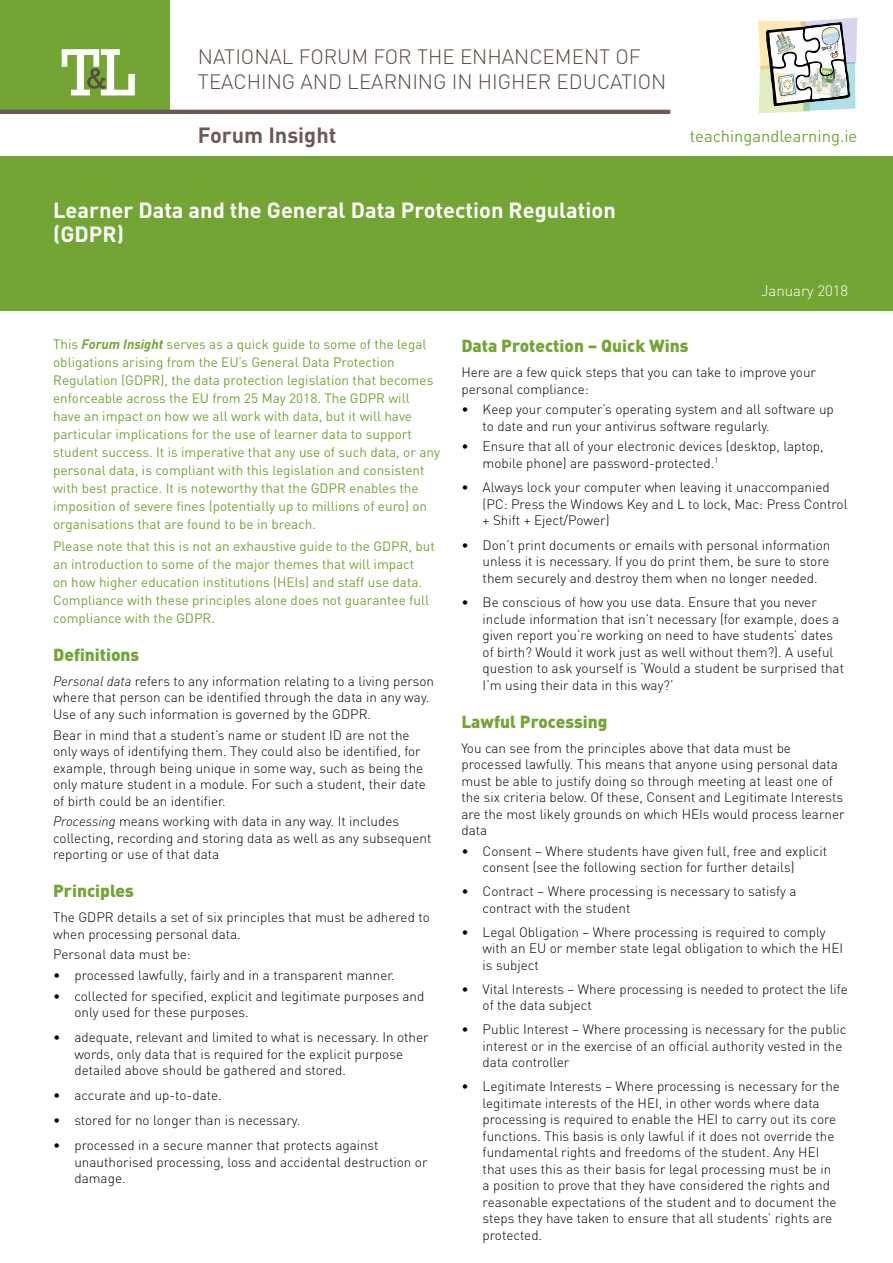
<style>
.page{position:relative;width:893px;height:1263px;background:#fff}
.page>*{position:absolute;margin:0;border:0;box-sizing:border-box;transform-origin:0 0}
.t1{font:700 21.75px/23.2px "DIN";color:#fff}
.t2{font:700 21.75px "DIN";color:#6d5a54}
.t3{font:900 21px "DIN";color:#fff}
.t4{font:300 20.55px/25px "DIN";color:#5a4a42}
.t5{font:900 17.25px "DIN";color:#73a534}
.t6{font:16.5px "DIN";color:#73a534}
.t7{font:300 15px "DIN";color:#fff}
.t8{font:300 13.5px/16.5px "DIN";color:#000}
.t9{font:13.5px/18px "DIN";color:#73a534}
.s1{font-weight:700;font-style:italic}
.s2{font-style:italic}
</style>
<div class="page">
<div style="left:0;top:0;width:170px;height:112px;background:#73a534"></div>
<svg style="left:62px;top:49px;width:73px;height:46px"></svg>
<hr style="left:0;top:110px;width:670px;height:4px;background:#6d5a54">
<div style="left:0;top:157px;width:893px;height:154px;background:#73a534"></div>
<img style="left:758px;top:18px;width:99px;height:95px">
<h3 class="t4" style="left:198px;top:43px;width:470px">NATIONAL FORUM FOR THE ENHANCEMENT OF<br>TEACHING AND LEARNING IN HIGHER EDUCATION</h3>
<h1 class="t2" style="left:198px;top:121px;width:140px">Forum Insight</h1>
<h1 class="t1" style="left:53px;top:198px;width:564px">Learner Data and the General Data Protection Regulation (GDPR)</h1>
<h2 class="t3" style="left:53px;top:200px;width:423px">Learning Analytics: Benefits for Institutions</h2>
<p class="t6" style="left:690px;top:125px;width:169px">teachingandlearning.ie</p>
<p class="t7" style="left:715px;top:275px;width:95px">February 2017</p>
<p class="t7" style="left:761px;top:281px;width:89px">January 2018</p>
<p class="t9" style="left:53px;top:335px;width:388px">This <span class="s1">Forum Insight</span> serves as a quick guide to some of the legal obligations arising from the EU’s General Data Protection Regulation (GDPR), the data protection legislation that becomes enforceable across the EU from 25 May 2018. The GDPR will have an impact on how we all work with data, but it will have particular implications for the use of learner data to support student success. It is imperative that any use of such data, or any personal data, is compliant with this legislation and consistent with best practice. It is noteworthy that the GDPR enables the imposition of severe fines (potentially up to millions of euro) on organisations that are found to be in breach.</p>
<p class="t9" style="left:53px;top:537px;width:383px">Please note that this is not an exhaustive guide to the GDPR, but an introduction to some of the major themes that will impact<br>on how higher education institutions (HEIs) and staff use data.<br>Compliance with these principles alone does not guarantee full compliance with the GDPR.</p>
<p class="t5" style="left:53px;top:643px;width:88px">Definitions</p>
<p class="t8" style="left:53px;top:673px;width:382px"><span class="s2">Personal data</span> refers to any information relating to a living person where that person can be identified through the data in any way.<br>Use of any such information is governed by the GDPR.</p>
<p class="t8" style="left:53px;top:726px;width:374px">Bear in mind that a student’s name or student ID are not the only ways of identifying them. They could also be identified, for example, through being unique in some way, such as being the only mature student in a module. For such a student, their date of birth could be an identifier.</p>
<p class="t8" style="left:53px;top:813px;width:380px"><span class="s2">Processing</span> means working with data in any way. It includes collecting, recording and storing data as well as any subsequent reporting or use of that data</p>
<p class="t5" style="left:53px;top:879px;width:82px">Principles</p>
<p class="t8" style="left:53px;top:909px;width:378px">The GDPR details a set of six principles that must be adhered to when processing personal data.</p>
<p class="t8" style="left:53px;top:946px;width:139px">Personal data must be:</p>
<p class="t8" style="left:53px;top:967px;width:343px">• processed lawfully, fairly and in a transparent manner.</p>
<p class="t8" style="left:74px;top:988px;width:351px;text-indent:-21px">• collected for specified, explicit and legitimate purposes and only used for these purposes.</p>
<p class="t8" style="left:74px;top:1029px;width:356px;text-indent:-21px">• adequate, relevant and limited to what is necessary. In other words, only data that is required for the explicit purpose detailed above should be gathered and stored.</p>
<p class="t8" style="left:53px;top:1087px;width:170px">• accurate and up-to-date.</p>
<p class="t8" style="left:53px;top:1112px;width:249px">• stored for no longer than is necessary.</p>
<p class="t8" style="left:74px;top:1137px;width:355px;text-indent:-21px">• processed in a secure manner that protects against unauthorised processing, loss and accidental destruction or damage.</p>
<p class="t5" style="left:461px;top:334px;width:229px">Data Protection – Quick Wins</p>
<p class="t8" style="left:461px;top:364px;width:356px">Here are a few quick steps that you can take to improve your personal compliance:</p>
<p class="t8" style="left:483px;top:401px;width:353px;text-indent:-21px">• Keep your computer’s operating system and all software up to date and run your antivirus software regularly.</p>
<p class="t8" style="left:483px;top:438px;width:343px;text-indent:-21px">• Ensure that all of your electronic devices (desktop, laptop, mobile phone) are password-protected.<sup>1</sup></p>
<p class="t8" style="left:483px;top:479px;width:366px;text-indent:-21px">• Always lock your computer when leaving it unaccompanied (PC: Press the Windows Key and L to lock, Mac: Press Control + Shift + Eject/Power)</p>
<p class="t8" style="left:483px;top:536px;width:349px;text-align:justify;text-indent:-21px">• Don’t print documents or emails with personal information unless it is necessary. If you do print them, be sure to store them securely and destroy them when no longer needed.</p>
<p class="t8" style="left:483px;top:594px;width:363px;text-indent:-21px">• Be conscious of how you use data. Ensure that you never include information that isn’t necessary (for example, does a given report you’re working on need to have students’ dates of birth? Would it work just as well without them?). A useful question to ask yourself is ‘Would a student be surprised that I’m using their data in this way?’</p>
<p class="t5" style="left:461px;top:710px;width:148px">Lawful Processing</p>
<p class="t8" style="left:461px;top:739px;width:385px">You can see from the principles above that data must be processed lawfully. This means that anyone using personal data must be able to justify doing so through meeting at least one of the six criteria below. Of these, Consent and Legitimate Interests are the most likely grounds on which HEIs would process learner data</p>
<p class="t8" style="left:483px;top:843px;width:346px;text-indent:-21px">• Consent – Where students have given full, free and explicit consent (see the following section for further details)</p>
<p class="t8" style="left:483px;top:883px;width:315px;text-indent:-21px">• Contract – Where processing is necessary to satisfy a contract with the student</p>
<p class="t8" style="left:483px;top:923px;width:362px;text-indent:-21px">• Legal Obligation – Where processing is required to comply with an EU or member state legal obligation to which the HEI is subject</p>
<p class="t8" style="left:483px;top:980px;width:367px;text-indent:-21px">• Vital Interests – Where processing is needed to protect the life of the data subject</p>
<p class="t8" style="left:483px;top:1021px;width:365px;text-indent:-21px">• Public Interest – Where processing is necessary for the public interest or in the exercise of an official authority vested in the data controller</p>
<p class="t8" style="left:483px;top:1078px;width:359px;text-indent:-21px">• Legitimate Interests – Where processing is necessary for the legitimate interests of the HEI, in other words where data processing is required to enable the HEI to carry out its core functions. This basis is only lawful if it does not override the fundamental rights and freedoms of the student. Any HEI that uses this as their basis for legal processing must be in a position to prove that they have considered the rights and reasonable expectations of the student and to document the steps they have taken to ensure that all students’ rights are protected.</p>
</div>
